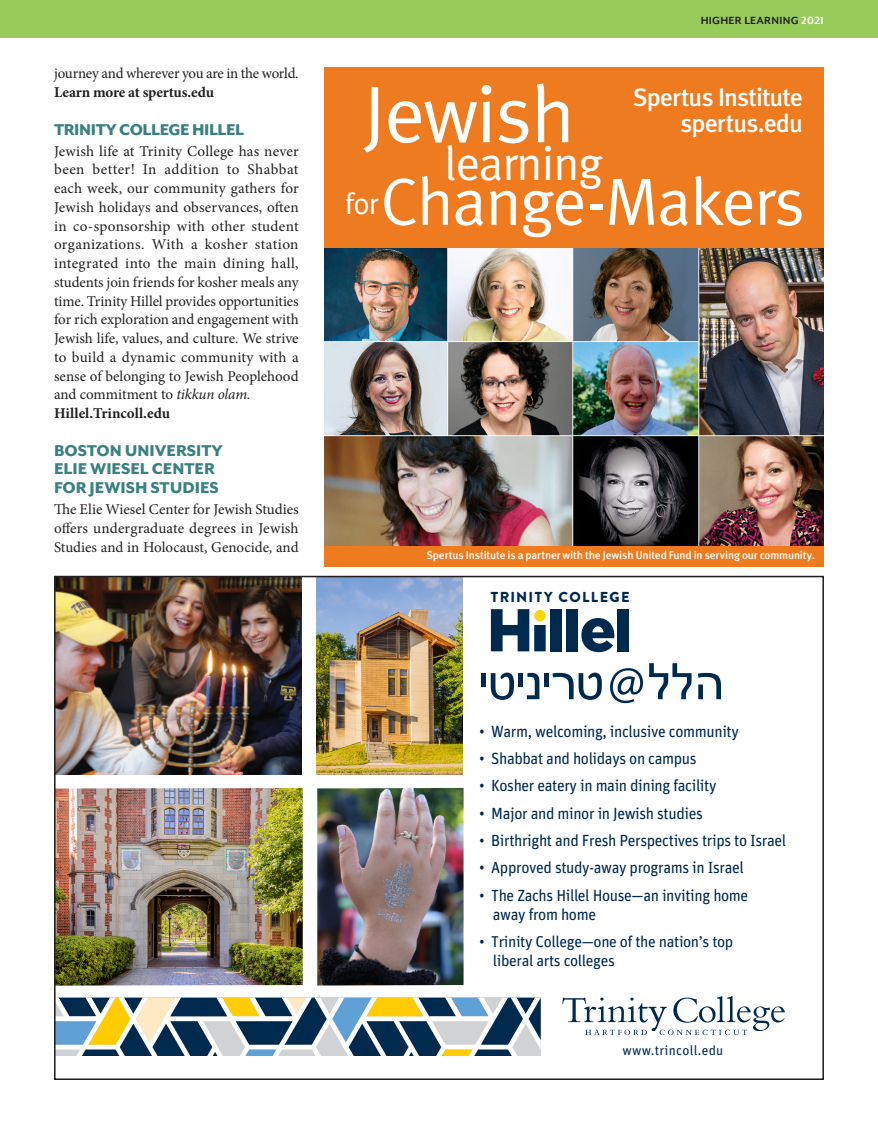
<style>
.page{position:relative;width:878px;height:1134px;background:#fff}
.page>*{position:absolute;margin:0;border:0;box-sizing:border-box;transform-origin:0 0}
.t1{font:80.4px "Meta Normal";letter-spacing:-.02em;color:#fff}
.t2{font:66.9px "Meta Normal";letter-spacing:-.025em;color:#fff}
.t3{font:50.25px "Arial Hebrew";color:#00294e}
.t4{font:48px "Meta Normal";letter-spacing:-.02em;color:#fff}
.t5{font:30.15px "Meta Normal";color:#fff}
.t6{font:500 25.2px/25.2px "Meta";letter-spacing:-.03em;color:#fff;text-align:right}
._7_04_Book_Guide_Bod{font:800 18px "Mr Eaves Mod OT";color:#3b8081}
._7_04_Book_Guide_Bod-2{font:800 18px "Mr Eaves Mod OT";letter-spacing:-.02em;color:#3b8081}
.t7{font:16.2px/19.2px "Unit OT";letter-spacing:-.025em;color:#00294e}
.t8{font:15.75px/19.2px "Unit OT";letter-spacing:-.025em;color:#00294e}
._7_04_Book_Guide_Bod-3{font:15px/18.8px "Minion Pro";letter-spacing:-.005em;color:#231f20;text-align:justify}
._7_04_Book_Guide_Bod-4{font:700 15px "Minion Pro";color:#231f20}
.t9{font:900 14.4px "Brandon Grotesque";letter-spacing:.1em;color:#00294e}
.t10{font:13.5px "Unit OT";letter-spacing:.02em;color:#00294e}
._1_14_General-Captio{font:700 12px "Mr Eaves Mod OT";letter-spacing:.02em;color:#231f20}
.t11{font:500 11.25px "Meta";letter-spacing:-.01em;color:#fff}
.s1{font-weight:700}
.s2{font-style:italic}
.s3{color:#fff}
.s4{font-family:"Myriad Pro"}
</style>
<div class="page">
<svg style="left:562px;top:996px;width:222px;height:39px"></svg>
<img style="left:57px;top:579px;width:245px;height:195px">
<img style="left:316px;top:579px;width:146px;height:195px">
<svg style="left:57px;top:998px;width:483px;height:58px"></svg>
<svg style="left:491px;top:609px;width:38px;height:42px"></svg>
<div style="left:534px;top:625px;width:11px;height:26px;background:#00294e"></div>
<div style="left:550px;top:609px;width:12px;height:42px;background:#00294e"></div>
<div style="left:566px;top:609px;width:12px;height:42px;background:#00294e"></div>
<svg style="left:581px;top:618px;width:33px;height:34px"></svg>
<div style="left:617px;top:609px;width:12px;height:42px;background:#00294e"></div>
<div style="left:534px;top:610px;width:11px;height:11px;background:#fcd604;border-radius:50%"></div>
<img style="left:317px;top:788px;width:146px;height:198px">
<img style="left:57px;top:788px;width:246px;height:198px">
<div style="left:324px;top:68px;width:500px;height:499px;background:#ee7b1f"></div>
<img style="left:324px;top:249px;width:500px;height:297px">
<div style="left:0;top:0;width:878px;height:38px;background:#98cc5a"></div>
<p class="_7_04_Book_Guide_Bod-3" style="left:54px;top:64px;width:246px">journey and wherever you are in the world.<br><span class="s1">Learn more at spertus.edu</span></p>
<p class="_7_04_Book_Guide_Bod-2" style="left:54px;top:119px;width:192px">TRINITY COLLEGE HILLEL</p>
<p class="_7_04_Book_Guide_Bod-3" style="left:54px;top:142px;width:246px">Jewish life at Trinity College has never been better! In addition to Shabbat each week, our community gathers for Jewish holidays and observances, often in co-sponsorship with other student organizations. With a kosher station integrated into the main dining hall, students join friends for kosher meals any time. Trinity Hillel provides opportunities for rich exploration and engagement with Jewish life, values, and culture. We strive to build a dynamic community with a sense of belonging to Jewish Peoplehood and commitment to <span class="s2">tikkun olam.</span></p>
<p class="_7_04_Book_Guide_Bod-4" style="left:54px;top:403px;width:118px">Hillel.Trincoll.edu</p>
<p class="_7_04_Book_Guide_Bod" style="left:54px;top:440px;width:170px">BOSTON UNIVERSITY</p>
<p class="_7_04_Book_Guide_Bod" style="left:54px;top:459px;width:162px">ELIE WIESEL CENTER</p>
<p class="_7_04_Book_Guide_Bod" style="left:54px;top:477px;width:166px">FOR JEWISH STUDIES</p>
<p class="_7_04_Book_Guide_Bod-3" style="left:54px;top:500px;width:246px">The Elie Wiesel Center for Jewish Studies offers undergraduate degrees in Jewish Studies and in Holocaust, Genocide, and</p>
<p class="_1_14_General-Captio" style="left:700px;top:14px;width:125px">HIGHER LEARNING <span class="s3">2021</span></p>
<p class="t1" style="left:364px;top:68px;width:213px">Jewish</p>
<p class="t6" style="left:632px;top:85px;width:171px">Spertus Institute spertus.edu</p>
<p class="t4" style="left:444px;top:136px;width:160px">learning</p>
<p class="t2" style="left:380px;top:163px;width:426px">Change-Makers</p>
<p class="t5" style="left:345px;top:186px;width:35px">for</p>
<p class="t11" style="left:426px;top:549px;width:390px">Spertus Institute is a partner with the Jewish United Fund in serving our community.</p>
<p class="t9" style="left:491px;top:587px;width:140px">TRINITY COLLEGE</p>
<p class="t3" style="left:477px;top:659px;width:249px">טרי נ יטי <span class="s4">@</span> הלל</p>
<p class="t7" style="left:479px;top:721px;width:261px">• Warm, welcoming, inclusive community</p>
<p class="t7" style="left:479px;top:749px;width:219px">• Shabbat and holidays on campus</p>
<p class="t7" style="left:479px;top:776px;width:239px">• Kosher eatery in main dining facility</p>
<p class="t7" style="left:479px;top:803px;width:225px">• Major and minor in Jewish studies</p>
<p class="t7" style="left:479px;top:831px;width:308px">• Birthright and Fresh Perspectives trips to Israel</p>
<p class="t7" style="left:479px;top:858px;width:266px">• Approved study-away programs in Israel</p>
<p class="t7" style="left:493px;top:885px;width:257px;text-indent:-14px">• The Zachs Hillel House—an inviting home away from home</p>
<p class="t8" style="left:493px;top:932px;width:242px;text-indent:-14px">• Trinity College—one of the nation’s top liberal arts colleges</p>
<p class="t10" style="left:622px;top:1042px;width:102px">www.trincoll.edu</p>
</div>
